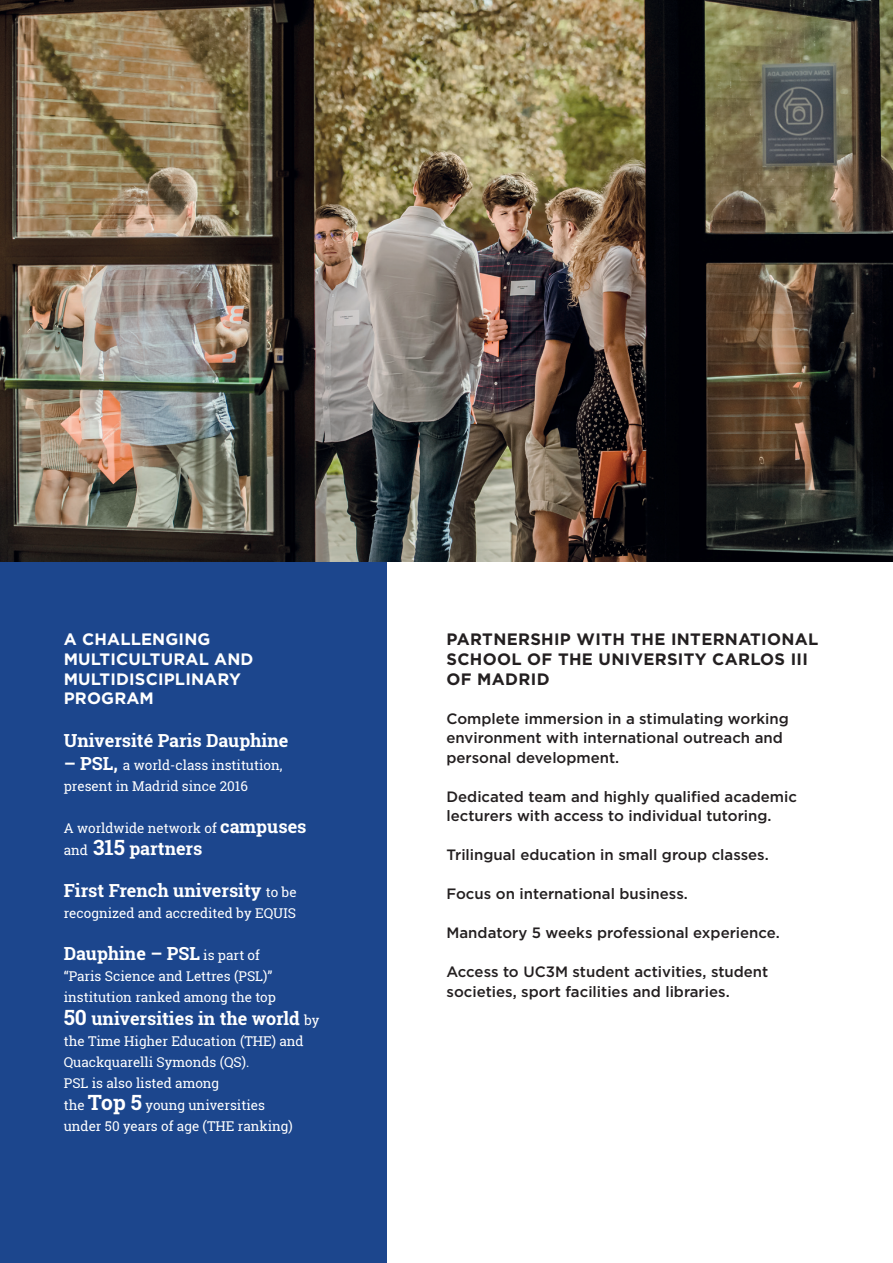
<style>
.page{position:relative;width:893px;height:1263px;background:#fff}
.page>*{position:absolute;margin:0;border:0;box-sizing:border-box;transform-origin:0 0}
.Titre_partie{font:700 18px "Roboto Slab";color:#fff}
.Titre_partie-2{font:700 16.5px/19.8px "Gotham";letter-spacing:.02em;color:#231f20}
.Titre_partie-3{font:700 16.5px/19.8px "Gotham";letter-spacing:.01em;color:#fff}
.Titre_partie-4{font:500 15px/19.5px "Gotham";color:#231f20}
.Titre_partie-5{font:13.5px/21px "Roboto Slab";color:#fff}
.s1{font-weight:700;font-size:18px}
.s2{font-weight:400;font-size:13.5px}
.s3{font-size:21px}
.s4{font-weight:700;font-size:21px}
</style>
<div class="page">
<div style="left:0;top:0;width:387px;height:1263px;background:#1c468d"></div>
<img style="left:0;top:0;width:893px;height:561px">
<p class="Titre_partie-3" style="left:64px;top:629px;width:191px">A CHALLENGING<br>MULTICULTURAL AND<br>MULTIDISCIPLINARY<br>PROGRAM</p>
<p class="Titre_partie" style="left:64px;top:728px;width:226px">Université Paris Dauphine</p>
<p class="Titre_partie-5" style="left:64px;top:754px;width:220px"><span class="s1">– PSL,</span> a world-class institution, present in Madrid since 2016</p>
<p class="Titre_partie-5" style="left:64px;top:817px;width:244px">A worldwide network of <span class="s1">campuses</span></p>
<p class="Titre_partie" style="left:64px;top:836px;width:140px"><span class="s2">and</span> <span class="s3">315</span> partners</p>
<p class="Titre_partie" style="left:64px;top:878px;width:234px">First French university <span class="s2">to be</span></p>
<p class="Titre_partie-5" style="left:64px;top:902px;width:234px">recognized and accredited by EQUIS</p>
<p class="Titre_partie" style="left:64px;top:941px;width:198px">Dauphine – PSL <span class="s2">is part of</span></p>
<p class="Titre_partie-5" style="left:64px;top:965px;width:214px">“Paris Science and Lettres (PSL)” institution ranked among the top</p>
<p class="Titre_partie" style="left:64px;top:1006px;width:257px"><span class="s3">50</span> universities in the world <span class="s2">by</span></p>
<p class="Titre_partie-5" style="left:64px;top:1030px;width:241px">the Time Higher Education (THE) and<br>Quackquarelli Symonds (QS).</p>
<p class="Titre_partie-5" style="left:64px;top:1071px;width:203px;line-height:22.5px">PSL is also listed among<br>the <span class="s4">Top 5</span> young universities</p>
<p class="Titre_partie-5" style="left:64px;top:1115px;width:230px">under 50 years of age (THE ranking)</p>
<p class="Titre_partie-2" style="left:446px;top:629px;width:373px">PARTNERSHIP WITH THE INTERNATIONAL<br>SCHOOL OF THE UNIVERSITY CARLOS III<br>OF MADRID</p>
<p class="Titre_partie-4" style="left:446px;top:708px;width:344px">Complete immersion in a stimulating working environment with international outreach and personal development.</p>
<p class="Titre_partie-4" style="left:446px;top:786px;width:352px">Dedicated team and highly qualified academic lecturers with access to individual tutoring.</p>
<p class="Titre_partie-4" style="left:446px;top:845px;width:324px">Trilingual education in small group classes.</p>
<p class="Titre_partie-4" style="left:446px;top:884px;width:243px">Focus on international business.</p>
<p class="Titre_partie-4" style="left:446px;top:923px;width:335px">Mandatory 5 weeks professional experience.</p>
<p class="Titre_partie-4" style="left:446px;top:962px;width:323px">Access to UC3M student activities, student societies, sport facilities and libraries.</p>
</div>
